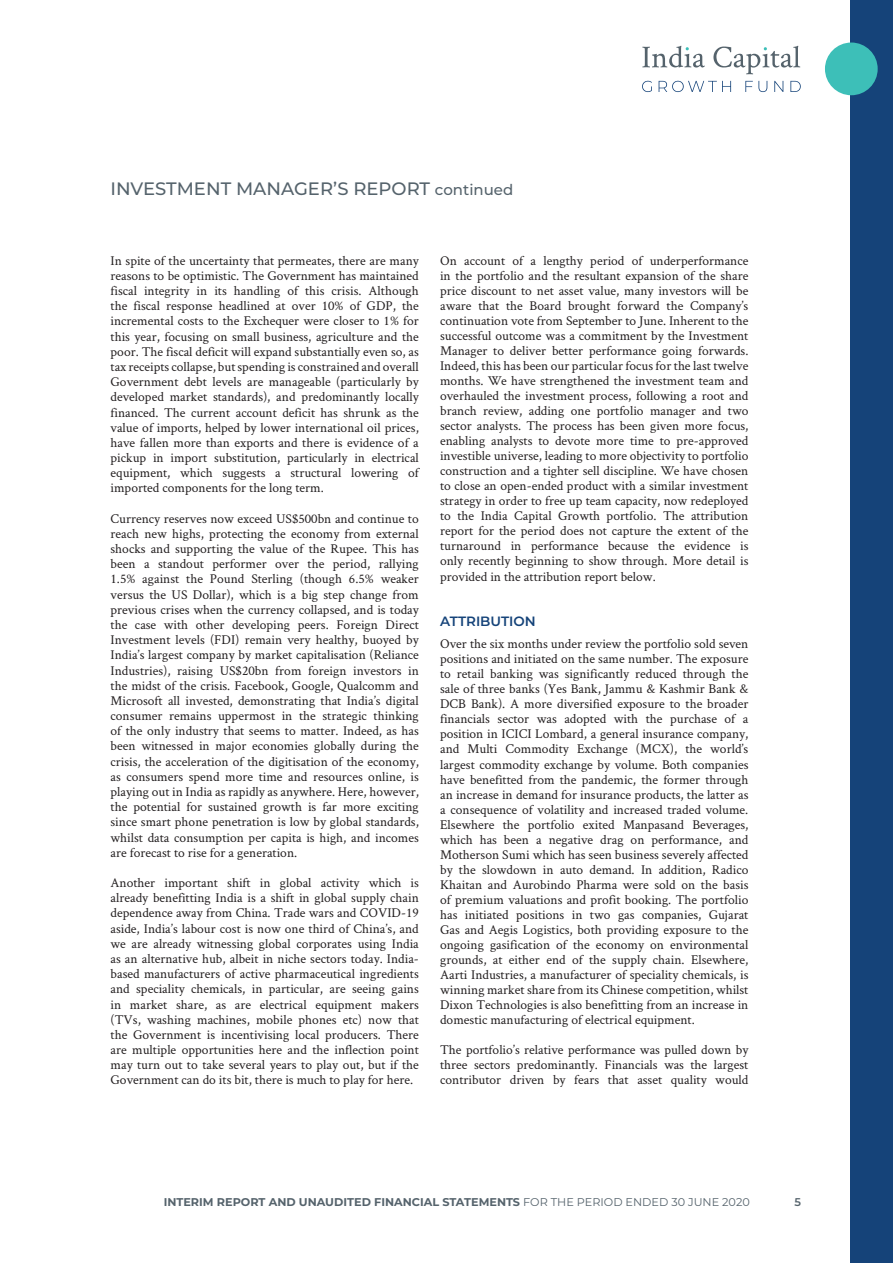
<style>
.page{position:relative;width:893px;height:1263px;background:#fff}
.page>*{position:absolute;margin:0;border:0;box-sizing:border-box;transform-origin:0 0}
.t1{font:500 18px "Montserrat";color:#55636c}
.t2{font:13.5px/15.1px "Crimson Text";color:#231f20;text-align:justify}
.t3{font:600 13.5px "Montserrat";color:#154379}
.t4{font:700 11.25px "Montserrat";color:#55636c}
.t5{font:600 11.25px "Montserrat";color:#55636c}
.s1{font-size:15px}
.s2{font-weight:400}
</style>
<div class="page">
<div style="left:850px;top:0;width:43px;height:1263px;background:#154379"></div>
<svg style="left:642px;top:81px;width:10px;height:11px"></svg>
<svg style="left:659px;top:81px;width:72px;height:11px"></svg>
<svg style="left:745px;top:81px;width:22px;height:11px"></svg>
<svg style="left:774px;top:81px;width:9px;height:11px"></svg>
<svg style="left:790px;top:81px;width:11px;height:11px"></svg>
<svg style="left:642px;top:46px;width:63px;height:22px"></svg>
<svg style="left:713px;top:46px;width:87px;height:28px"></svg>
<div style="left:825px;top:43px;width:53px;height:52px;background:#3dbfb8;border-radius:50%"></div>
<h1 class="t1" style="left:111px;top:176px;width:404px">INVESTMENT MANAGER’S REPORT <span class="s1">continued</span></h1>
<p class="t2" style="left:111px;top:252px;width:310px">In spite of the uncertainty that permeates, there are many reasons to be optimistic. The Government has maintained fiscal integrity in its handling of this crisis. Although the fiscal response headlined at over 10% of GDP, the incremental costs to the Exchequer were closer to 1% for this year, focusing on small business, agriculture and the poor. The fiscal deficit will expand substantially even so, as tax receipts collapse, but spending is constrained and overall Government debt levels are manageable (particularly by developed market standards), and predominantly locally financed. The current account deficit has shrunk as the value of imports, helped by lower international oil prices, have fallen more than exports and there is evidence of a pickup in import substitution, particularly in electrical equipment, which suggests a structural lowering of imported components for the long term.</p>
<p class="t2" style="left:111px;top:510px;width:310px">Currency reserves now exceed US$500bn and continue to reach new highs, protecting the economy from external shocks and supporting the value of the Rupee. This has been a standout performer over the period, rallying 1.5% against the Pound Sterling (though 6.5% weaker versus the US Dollar), which is a big step change from previous crises when the currency collapsed, and is today the case with other developing peers. Foreign Direct Investment levels (FDI) remain very healthy, buoyed by India’s largest company by market capitalisation (Reliance Industries), raising US$20bn from foreign investors in the midst of the crisis. Facebook, Google, Qualcomm and Microsoft all invested, demonstrating that India’s digital consumer remains uppermost in the strategic thinking of the only industry that seems to matter. Indeed, as has been witnessed in major economies globally during the crisis, the acceleration of the digitisation of the economy, as consumers spend more time and resources online, is playing out in India as rapidly as anywhere. Here, however, the potential for sustained growth is far more exciting since smart phone penetration is low by global standards, whilst data consumption per capita is high, and incomes are forecast to rise for a generation.</p>
<p class="t2" style="left:111px;top:874px;width:310px">Another important shift in global activity which is already benefitting India is a shift in global supply chain dependence away from China. Trade wars and COVID-19 aside, India’s labour cost is now one third of China’s, and we are already witnessing global corporates using India as an alternative hub, albeit in niche sectors today. India&shy;based manufacturers of active pharmaceutical ingredients and speciality chemicals, in particular, are seeing gains in market share, as are electrical equipment makers (TVs, washing machines, mobile phones etc) now that the Government is incentivising local producers. There are multiple opportunities here and the inflection point may turn out to take several years to play out, but if the Government can do its bit, there is much to play for here.</p>
<p class="t2" style="left:440px;top:252px;width:310px">On account of a lengthy period of underperformance in the portfolio and the resultant expansion of the share price discount to net asset value, many investors will be aware that the Board brought forward the Company’s continuation vote from September to June. Inherent to the successful outcome was a commitment by the Investment Manager to deliver better performance going forwards.<br>Indeed, this has been our particular focus for the last twelve months. We have strengthened the investment team and overhauled the investment process, following a root and branch review, adding one portfolio manager and two sector analysts. The process has been given more focus, enabling analysts to devote more time to pre-approved investible universe, leading to more objectivity to portfolio construction and a tighter sell discipline. We have chosen to close an open-ended product with a similar investment strategy in order to free up team capacity, now redeployed to the India Capital Growth portfolio. The attribution report for the period does not capture the extent of the turnaround in performance because the evidence is only recently beginning to show through. More detail is provided in the attribution report below.</p>
<p class="t3" style="left:440px;top:611px;width:97px">ATTRIBUTION</p>
<p class="t2" style="left:440px;top:636px;width:310px">Over the six months under review the portfolio sold seven positions and initiated on the same number. The exposure to retail banking was significantly reduced through the sale of three banks (Yes Bank, Jammu &amp; Kashmir Bank &amp; DCB Bank). A more diversified exposure to the broader financials sector was adopted with the purchase of a position in ICICI Lombard, a general insurance company, and Multi Commodity Exchange (MCX), the world’s largest commodity exchange by volume. Both companies have benefitted from the pandemic, the former through an increase in demand for insurance products, the latter as a consequence of volatility and increased traded volume.<br>Elsewhere the portfolio exited Manpasand Beverages, which has been a negative drag on performance, and Motherson Sumi which has seen business severely affected by the slowdown in auto demand. In addition, Radico Khaitan and Aurobindo Pharma were sold on the basis of premium valuations and profit booking. The portfolio has initiated positions in two gas companies, Gujarat Gas and Aegis Logistics, both providing exposure to the ongoing gasification of the economy on environmental grounds, at either end of the supply chain. Elsewhere, Aarti Industries, a manufacturer of speciality chemicals, is winning market share from its Chinese competition, whilst Dixon Technologies is also benefitting from an increase in domestic manufacturing of electrical equipment.</p>
<p class="t2" style="left:440px;top:1042px;width:310px">The portfolio’s relative performance was pulled down by three sectors predominantly. Financials was the largest contributor driven by fears that asset quality would</p>
<p class="t4" style="left:164px;top:1194px;width:588px">INTERIM REPORT AND UNAUDITED FINANCIAL STATEMENTS <span class="s2">FOR THE PERIOD ENDED 30 JUNE 2020</span></p>
<p class="t5" style="left:795px;top:1194px;width:8px">5</p>
</div>
